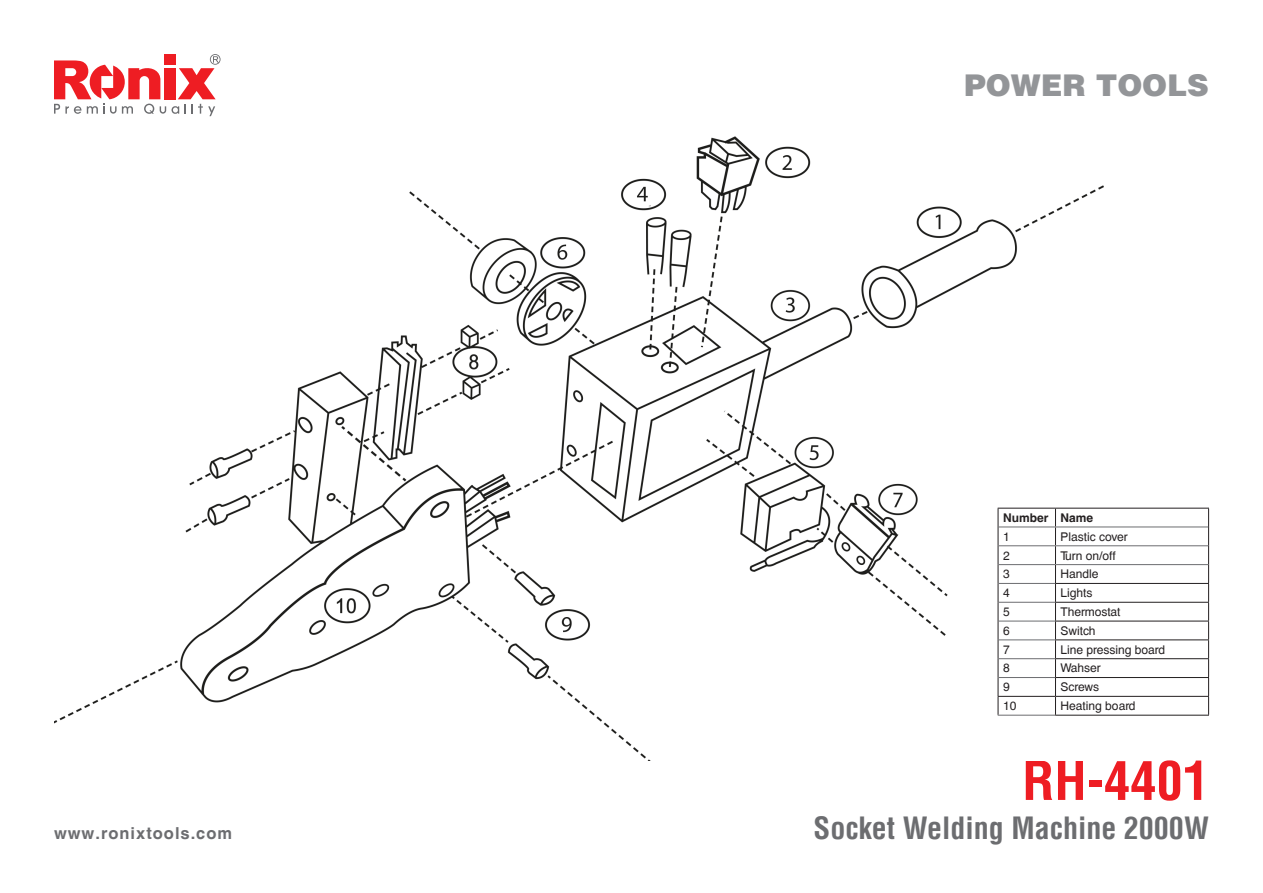
<style>
.page{position:relative;width:1263px;height:893px;background:#fff}
.page>*{position:absolute;margin:0;border:0;box-sizing:border-box;transform-origin:0 0}
.t1{font:700 condensed 52.5px "Helvetica LT";color:#ee1d23}
.t2{font:700 condensed 30px "Helvetica LT";color:#6c6d70}
.t3{font:900 30px "Helvetica LT";color:#939598}
.t4{font:700 16.5px "Helvetica CE";letter-spacing:.06em;color:#6c6d70}
.Table{font:12px "Helvetica CE";color:#231f20}
.Table_2{font:12px "Helvetica CE";color:#231f20}
.Table_2-2{font:700 12px "Helvetica CE";color:#231f20}
.Table-2{font:700 12px "Helvetica CE";color:#231f20}
</style>
<div class="page">
<svg style="left:172px;top:54px;width:49px;height:62px"></svg>
<div style="left:164px;top:68px;width:11px;height:31px;background:#ee1d23"></div>
<svg style="left:54px;top:60px;width:112px;height:54px"></svg>
<div style="left:164px;top:54px;width:11px;height:11px;background:#ee1d23"></div>
<img style="left:54px;top:136px;width:1049px;height:624px">
<hr style="left:998px;top:508px;width:57px;height:1px;background:#231f20">
<hr style="left:1055px;top:508px;width:154px;height:1px;background:#231f20">
<hr style="left:1055px;top:583px;width:154px;height:1px;background:#231f20">
<hr style="left:1055px;top:602px;width:154px;height:1px;background:#231f20">
<hr style="left:1055px;top:621px;width:154px;height:1px;background:#231f20">
<hr style="left:1055px;top:639px;width:154px;height:1px;background:#231f20">
<hr style="left:1055px;top:658px;width:154px;height:1px;background:#231f20">
<hr style="left:1055px;top:677px;width:154px;height:1px;background:#231f20">
<hr style="left:998px;top:696px;width:57px;height:1px;background:#231f20">
<svg style="left:998px;top:508px;width:1px;height:207px"></svg>
<hr style="left:1055px;top:696px;width:154px;height:1px;background:#231f20">
<svg style="left:1055px;top:508px;width:1px;height:207px"></svg>
<svg style="left:1208px;top:508px;width:1px;height:207px"></svg>
<hr style="left:1055px;top:715px;width:154px;height:1px;background:#231f20">
<hr style="left:998px;top:527px;width:57px;height:1px;background:#6c6d70">
<hr style="left:1055px;top:527px;width:153px;height:1px;background:#6c6d70">
<hr style="left:998px;top:545px;width:57px;height:1px;background:#6c6d70">
<hr style="left:1055px;top:545px;width:153px;height:1px;background:#6c6d70">
<hr style="left:998px;top:564px;width:57px;height:1px;background:#6c6d70">
<hr style="left:1055px;top:564px;width:153px;height:1px;background:#6c6d70">
<hr style="left:998px;top:583px;width:57px;height:1px;background:#6c6d70">
<hr style="left:998px;top:602px;width:57px;height:1px;background:#6c6d70">
<hr style="left:998px;top:621px;width:57px;height:1px;background:#6c6d70">
<hr style="left:998px;top:639px;width:57px;height:1px;background:#6c6d70">
<hr style="left:998px;top:658px;width:57px;height:1px;background:#6c6d70">
<hr style="left:998px;top:677px;width:57px;height:1px;background:#6c6d70">
<hr style="left:998px;top:715px;width:57px;height:1px;background:#6c6d70">
<h3 class="t4" style="left:54px;top:823px;width:180px">www.ronixtools.com</h3>
<h2 class="t3" style="left:964px;top:65px;width:246px">POWER TOOLS</h2>
<p class="Table_2-2" style="left:1003px;top:510px;width:47px">Number</p>
<p class="Table-2" style="left:1060px;top:510px;width:34px">Name</p>
<p class="Table_2" style="left:1003px;top:529px;width:8px">1</p>
<p class="Table" style="left:1060px;top:529px;width:69px">Plastic cover</p>
<p class="Table_2" style="left:1003px;top:548px;width:8px">2</p>
<p class="Table" style="left:1060px;top:548px;width:57px">Turn on/off</p>
<p class="Table_2" style="left:1003px;top:567px;width:8px">3</p>
<p class="Table" style="left:1060px;top:567px;width:40px">Handle</p>
<p class="Table_2" style="left:1003px;top:586px;width:8px">4</p>
<p class="Table" style="left:1060px;top:586px;width:34px">Lights</p>
<p class="Table_2" style="left:1003px;top:605px;width:8px">5</p>
<p class="Table" style="left:1060px;top:605px;width:61px">Thermostat</p>
<p class="Table_2" style="left:1003px;top:624px;width:8px">6</p>
<p class="Table" style="left:1060px;top:624px;width:36px">Switch</p>
<p class="Table_2" style="left:1003px;top:642px;width:8px">7</p>
<p class="Table" style="left:1060px;top:642px;width:106px">Line pressing board</p>
<p class="Table_2" style="left:1003px;top:661px;width:8px">8</p>
<p class="Table" style="left:1060px;top:661px;width:42px">Wahser</p>
<p class="Table_2" style="left:1003px;top:680px;width:8px">9</p>
<p class="Table" style="left:1060px;top:680px;width:40px">Screws</p>
<p class="Table_2" style="left:1003px;top:699px;width:15px">10</p>
<p class="Table" style="left:1060px;top:699px;width:76px">Heating board</p>
<p class="t1" style="left:1022px;top:748px;width:188px">RH-4401</p>
<p class="t2" style="left:814px;top:809px;width:397px">Socket Welding Machine 2000W</p>
</div>
